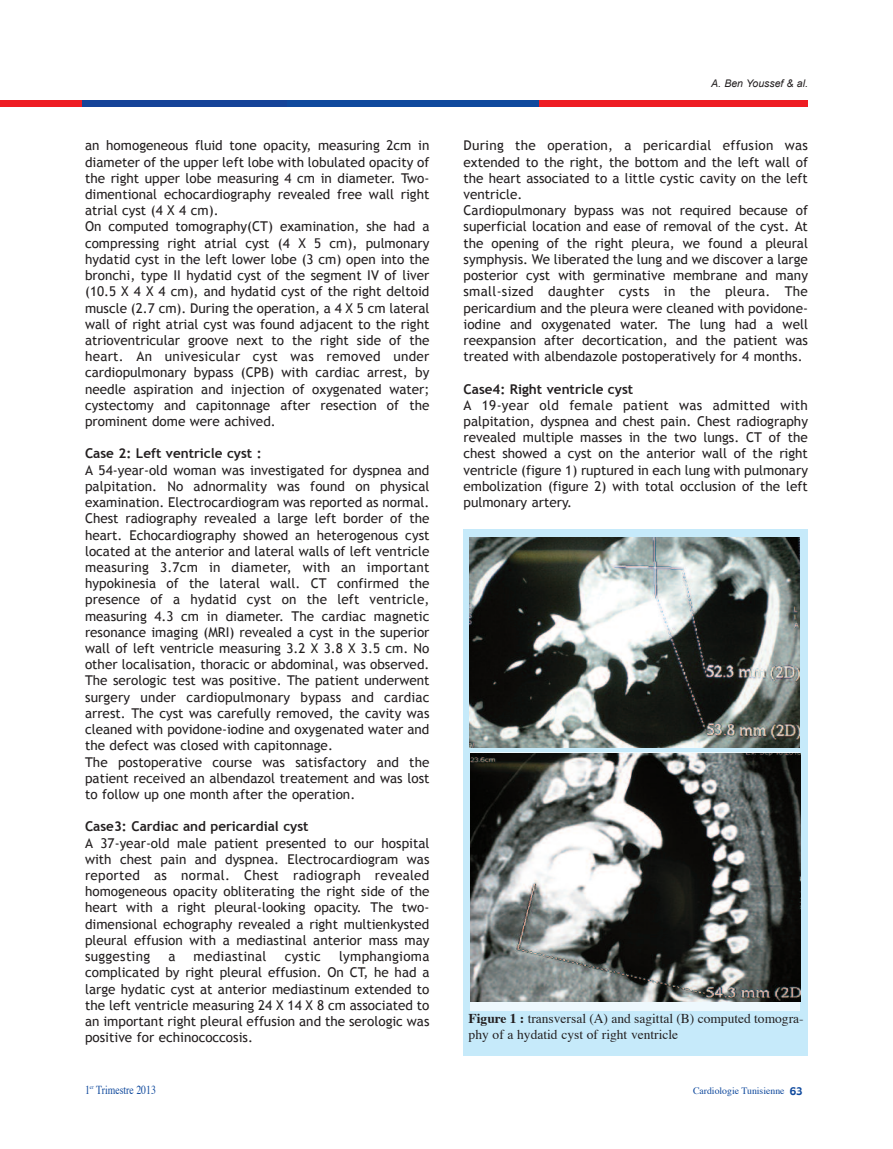
<style>
.page{position:relative;width:893px;height:1149px;background:#fff}
.page>*{position:absolute;margin:0;border:0;box-sizing:border-box;transform-origin:0 0}
.t1{font:13.5px/16.2px "Trebuchet MS";color:#231f20}
.t2{font:13.5px/16.2px "Times";color:#231f20}
.t3{font:700 13.5px "Trebuchet MS";color:#231f20}
.t4{font:12.15px "Times";color:#0f499d;scale:.8 1}
.t5{font:italic 10.5px "Arial";color:#231f20}
.t6{font:9.75px "Times";color:#0f499d}
.s1{font-weight:700}
.s2{font-family:"Gadget";font-size:10.5px}
</style>
<div class="page">
<div style="left:0;top:100px;width:83px;height:6px;background:#ee1d23"></div>
<div style="left:83px;top:100px;width:204px;height:6px;background:#154398"></div>
<div style="left:287px;top:100px;width:253px;height:6px;background:#0f499d"></div>
<div style="left:539px;top:100px;width:269px;height:6px;background:#ee1d23"></div>
<div style="left:463px;top:528px;width:345px;height:526px;background:#c6eafa"></div>
<div style="left:470px;top:752px;width:330px;height:258px;background:#eef8fd"></div>
<img style="left:470px;top:753px;width:330px;height:248px">
<img style="left:469px;top:537px;width:330px;height:210px">
<p class="t1" style="left:85px;top:137px;width:346px">an homogeneous fluid tone opacity, measuring 2cm in diameter of the upper left lobe with lobulated opacity of the right upper lobe measuring 4 cm in diameter. Two&shy;dimentional echocardiography revealed free wall right atrial cyst (4 X 4 cm).<br>on computed tomography(CT) examination, she had a compressing right atrial cyst (4 X 5 cm), pulmonary hydatid cyst in the left lower lobe (3 cm) open into the bronchi, type ii hydatid cyst of the segment iV of liver (10.5 X 4 X 4 cm), and hydatid cyst of the right deltoid muscle (2.7 cm). during the operation, a 4 X 5 cm lateral wall of right atrial cyst was found adjacent to the right atrioventricular groove next to the right side of the heart. an univesicular cyst was removed under cardiopulmonary bypass (CPB) with cardiac arrest, by needle aspiration and injection of oxygenated water; cystectomy and capitonnage after resection of the prominent dome were achived.</p>
<p class="t3" style="left:85px;top:445px;width:178px">Case 2: Left ventricle cyst :</p>
<p class="t1" style="left:85px;top:461px;width:346px">a 54-year-old woman was investigated for dyspnea and palpitation. no adnormality was found on physical examination. electrocardiogram was reported as normal.<br>Chest radiography revealed a large left border of the heart. echocardiography showed an heterogenous cyst located at the anterior and lateral walls of left ventricle measuring 3.7cm in diameter, with an important hypokinesia of the lateral wall. CT confirmed the presence of a hydatid cyst on the left ventricle, measuring 4.3 cm in diameter. The cardiac magnetic resonance imaging (Mri) revealed a cyst in the superior wall of left ventricle measuring 3.2 X 3.8 X 3.5 cm. no other localisation, thoracic or abdominal, was observed.<br>The serologic test was positive. The patient underwent surgery under cardiopulmonary bypass and cardiac arrest. The cyst was carefully removed, the cavity was cleaned with povidone-iodine and oxygenated water and the defect was closed with capitonnage.<br>The postoperative course was satisfactory and the patient received an albendazol treatement and was lost to follow up one month after the operation.</p>
<p class="t3" style="left:85px;top:818px;width:225px">Case3: Cardiac and pericardial cyst</p>
<p class="t1" style="left:85px;top:834px;width:346px;text-align:justify">a 37-year-old male patient presented to our hospital with chest pain and dyspnea. electrocardiogram was reported as normal. Chest radiograph revealed homogeneous opacity obliterating the right side of the heart with a right pleural-looking opacity. The two&shy;dimensional echography revealed a right multienkysted pleural effusion with a mediastinal anterior mass may suggesting</p>
<p class="t1" style="left:85px;top:947px;width:346px;text-align:justify;text-indent:254px">lymphangioma complicated by right pleural effusion. on CT, he had a large hydatic cyst at anterior mediastinum extended to the left ventricle measuring 24 X 14 X 8 cm associated to an important right pleural effusion and the serologic was positive for echinococcosis.</p>
<p class="t1" style="left:168px;top:947px;width:9px">a</p>
<p class="t1" style="left:194px;top:947px;width:74px">mediastinal</p>
<p class="t1" style="left:285px;top:947px;width:38px">cystic</p>
<p class="t5" style="left:711px;top:77px;width:98px">A. Ben Youssef &amp; al.</p>
<p class="t1" style="left:464px;top:137px;width:346px">during the operation, a pericardial effusion was extended to the right, the bottom and the left wall of the heart associated to a little cystic cavity on the left ventricle.<br>Cardiopulmonary bypass was not required because of superficial location and ease of removal of the cyst. at the opening of the right pleura, we found a pleural symphysis. We liberated the lung and we discover a large posterior cyst with germinative membrane and many small-sized daughter cysts in the pleura. The pericardium and the pleura were cleaned with povidone&shy;iodine and oxygenated water. The lung had a well reexpansion after decortication, and the patient was treated with albendazole postoperatively for 4 months.</p>
<p class="t3" style="left:464px;top:381px;width:171px">Case4: Right ventricle cyst</p>
<p class="t1" style="left:464px;top:397px;width:346px;text-align:justify">a 19-year old female patient was admitted with palpitation, dyspnea and chest pain. Chest radiography revealed multiple masses in the two lungs. CT of the chest showed a cyst on the anterior wall of the right ventricle (figure 1) ruptured in each lung with pulmonary embolization (figure 2) with total occlusion of the left pulmonary artery.</p>
<p class="t2" style="left:469px;top:1011px;width:337px"><span class="s1">Figure 1 :</span> transversal (A) and sagittal (B) computed tomogra&shy;phy of a hydatid cyst of right ventricle</p>
<p class="t4" style="left:85px;top:1083px;width:90px">1<sup>er</sup> Trimestre 2013</p>
<p class="t6" style="left:693px;top:1086px;width:111px">Cardiologie Tunisienne <span class="s2">63</span></p>
</div>
